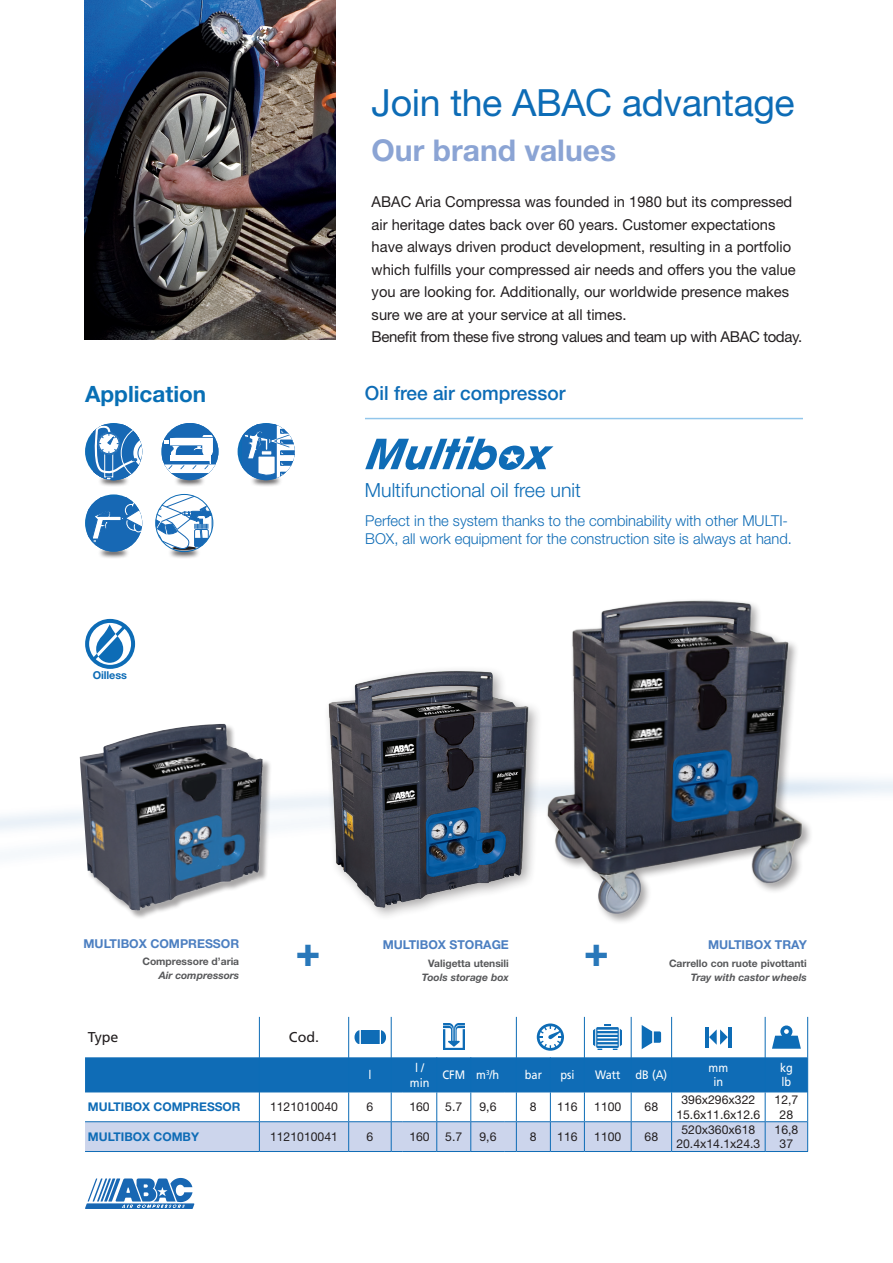
<style>
.page{position:relative;width:893px;height:1263px;background:#fff}
.page>*{position:absolute;margin:0;border:0;box-sizing:border-box;transform-origin:0 0}
.t1{font:900 42px "Frutiger LT Pro";color:#2978ba}
.t2{font:37.5px "Helvetica Neue LT Std";letter-spacing:-.01em;color:#0d6cb6}
.t3{font:700 30px "Helvetica Neue LT Std";color:#8ba4d4}
.t4{font:700 22.5px "Helvetica Neue LT Std";color:#086fb5}
.Tekst{font:300 19.5px "Helvetica Neue LT Std";color:#0d6cb6}
.Tekst-2{font:500 19.5px "Helvetica Neue LT Std";color:#0d6cb6}
.Tekst-3{font:15px/22.5px "Helvetica Neue LT Std";color:#231f20}
.Tekst-4{font:300 15px/18px "Helvetica Neue LT Std";color:#0f6cb6}
.Tekst-5{font:15px "Helvetica Neue LT Std";letter-spacing:-.025em;color:#231f20}
.t5{font:14.25px "Frutiger LT Pro";color:#231f20}
.t6{font:700 12.3px "Helvetica Neue LT Pro";color:#4c7fc1}
.t7{font:12.15px "Helvetica Neue LT Pro";color:#231f20}
.t8{font:12.15px/14.7px "Frutiger LT Pro";color:#fff;text-align:center;scale:.9 1}
.t9{font:700 12px "Helvetica Neue LT Pro";color:#0f6cb6}
.t10{font:700 10.8px "Helvetica Neue LT Std";letter-spacing:-.01em;color:#0d6cb6}
.t11{font:700 10.35px "Helvetica Neue LT Pro";color:#57585a}
.t12{font:italic 700 10.35px "Helvetica Neue LT Pro";color:#57585a}
</style>
<div class="page">
<img style="left:0;top:757px;width:832px;height:353px">
<div style="left:80px;top:724px;width:192px;height:195px;background:#231f20;opacity:.4"></div>
<img style="left:80px;top:724px;width:180px;height:187px">
<hr style="left:348px;top:1017px;width:1px;height:40px;background:#0d6cb6">
<hr style="left:391px;top:1017px;width:1px;height:40px;background:#0d6cb6">
<hr style="left:516px;top:1017px;width:1px;height:40px;background:#0d6cb6">
<hr style="left:584px;top:1017px;width:1px;height:40px;background:#0d6cb6">
<hr style="left:631px;top:1017px;width:1px;height:40px;background:#0d6cb6">
<hr style="left:671px;top:1017px;width:1px;height:40px;background:#0d6cb6">
<hr style="left:765px;top:1017px;width:1px;height:40px;background:#0d6cb6">
<hr style="left:807px;top:1017px;width:1px;height:40px;background:#0d6cb6">
<hr style="left:259px;top:1017px;width:1px;height:40px;background:#0d6cb6">
<svg style="left:85px;top:1057px;width:723px;height:95px"></svg>
<img style="left:355px;top:1030px;width:30px;height:14px">
<img style="left:443px;top:1024px;width:21px;height:26px">
<svg style="left:537px;top:1023px;width:27px;height:28px"></svg>
<img style="left:594px;top:1025px;width:28px;height:24px">
<svg style="left:642px;top:1025px;width:19px;height:24px"></svg>
<hr style="left:706px;top:1027px;width:3px;height:20px;background:#0d6cb6">
<hr style="left:728px;top:1027px;width:3px;height:20px;background:#0d6cb6">
<svg style="left:709px;top:1029px;width:19px;height:16px"></svg>
<svg style="left:772px;top:1025px;width:29px;height:24px"></svg>
<img style="left:520px;top:600px;width:288px;height:332px">
<img style="left:287px;top:657px;width:267px;height:270px">
<svg style="left:85px;top:1178px;width:109px;height:31px"></svg>
<img style="left:85px;top:0;width:251px;height:340px">
<svg style="left:100px;top:552px;width:28px;height:6px"></svg>
<svg style="left:85px;top:494px;width:57px;height:58px"></svg>
<svg style="left:87px;top:497px;width:55px;height:55px"></svg>
<svg style="left:175px;top:475px;width:31px;height:11px"></svg>
<div style="left:162px;top:423px;width:56px;height:57px;background:#1768b4;border-radius:29px"></div>
<div style="left:171px;top:456px;width:40px;height:5px;background:#fff"></div>
<svg style="left:165px;top:435px;width:48px;height:20px"></svg>
<svg style="left:163px;top:461px;width:54px;height:12px"></svg>
<svg style="left:100px;top:480px;width:28px;height:6px"></svg>
<div style="left:85px;top:423px;width:57px;height:57px;background:#0f6cb6;border-radius:50%"></div>
<svg style="left:93px;top:424px;width:49px;height:56px"></svg>
<svg style="left:252px;top:480px;width:29px;height:6px"></svg>
<div style="left:238px;top:423px;width:57px;height:57px;background:#0f6cb6;border-radius:50%"></div>
<svg style="left:242px;top:424px;width:53px;height:56px"></svg>
<svg style="left:170px;top:552px;width:29px;height:6px"></svg>
<svg style="left:156px;top:494px;width:56px;height:58px"></svg>
<div style="left:155px;top:494px;width:58px;height:58px;border:1px solid #0f6cb6;border-radius:50%"></div>
<hr style="left:365px;top:418px;width:438px;height:1px;background:#92c6eb">
<svg style="left:365px;top:436px;width:188px;height:34px"></svg>
<div style="left:85px;top:619px;width:50px;height:50px;border:4px solid #0d6cb6;border-radius:50%"></div>
<svg style="left:92px;top:624px;width:34px;height:39px"></svg>
<p class="t2" style="left:372px;top:80px;width:425px">Join the ABAC advantage</p>
<p class="t3" style="left:372px;top:132px;width:246px">Our brand values</p>
<p class="Tekst-3" style="left:372px;top:190px;width:426px">ABAC Aria Compressa was founded in 1980 but its compressed air heritage dates back over 60 years. Customer expectations have always driven product development, resulting in a portfolio which fulfills your compressed air needs and offers you the value you are looking for. Additionally, our worldwide presence makes sure we are at your service at all times.</p>
<p class="Tekst-5" style="left:372px;top:328px;width:432px">Benefit from these five strong values and team up with ABAC today.</p>
<p class="t4" style="left:85px;top:380px;width:123px">Application</p>
<p class="Tekst-2" style="left:365px;top:381px;width:202px">Oil free air compressor</p>
<p class="Tekst" style="left:365px;top:478px;width:217px">Multifunctional oil free unit</p>
<p class="t10" style="left:93px;top:668px;width:36px">Oilless</p>
<p class="Tekst-4" style="left:365px;top:511px;width:428px">Perfect in the system thanks to the combinability with other MULTI-<br>BOX, all work equipment for the construction site is always at hand.</p>
<p class="t6" style="left:84px;top:936px;width:157px">MULTIBOX COMPRESSOR</p>
<p class="t11" style="left:142px;top:955px;width:98px">Compressore d’aria</p>
<p class="t12" style="left:159px;top:969px;width:82px">Air compressors</p>
<p class="t6" style="left:383px;top:937px;width:128px">MULTIBOX STORAGE</p>
<p class="t11" style="left:428px;top:957px;width:82px">Valigetta utensili</p>
<p class="t12" style="left:422px;top:971px;width:88px">Tools storage box</p>
<p class="t1" style="left:295px;top:926px;width:27px">+</p>
<p class="t1" style="left:584px;top:926px;width:27px">+</p>
<p class="t6" style="left:708px;top:937px;width:100px">MULTIBOX TRAY</p>
<p class="t11" style="left:669px;top:957px;width:139px">Carrello con ruote pivottanti</p>
<p class="t12" style="left:691px;top:971px;width:117px">Tray with castor wheels</p>
<p class="t5" style="left:88px;top:1029px;width:32px">Type</p>
<p class="t5" style="left:289px;top:1029px;width:32px">Cod.</p>
<p class="t8" style="left:368px;top:1068px;width:5px">l</p>
<p class="t8" style="left:410px;top:1060px;width:23px">l / min</p>
<p class="t8" style="left:442px;top:1068px;width:27px">CFM</p>
<p class="t8" style="left:476px;top:1068px;width:27px">m<sup>3</sup>/h</p>
<p class="t8" style="left:525px;top:1068px;width:21px">bar</p>
<p class="t8" style="left:560px;top:1068px;width:17px">psi</p>
<p class="t8" style="left:595px;top:1067px;width:30px">Watt</p>
<p class="t8" style="left:635px;top:1068px;width:37px">dB (A)</p>
<p class="t9" style="left:88px;top:1099px;width:154px">MULTIBOX COMPRESSOR</p>
<p class="t7" style="left:270px;top:1100px;width:69px">1121010040</p>
<p class="t7" style="left:367px;top:1100px;width:8px">6</p>
<p class="t7" style="left:409px;top:1100px;width:22px">160</p>
<p class="t7" style="left:445px;top:1100px;width:18px">5.7</p>
<p class="t7" style="left:479px;top:1100px;width:18px">9,6</p>
<p class="t7" style="left:530px;top:1100px;width:8px">8</p>
<p class="t7" style="left:557px;top:1100px;width:22px">116</p>
<p class="t7" style="left:594px;top:1100px;width:29px">1100</p>
<p class="t7" style="left:645px;top:1100px;width:15px">68</p>
<p class="t9" style="left:88px;top:1129px;width:113px">MULTIBOX COMBY</p>
<p class="t7" style="left:270px;top:1129px;width:69px">1121010041</p>
<p class="t7" style="left:367px;top:1129px;width:8px">6</p>
<p class="t7" style="left:409px;top:1129px;width:22px">160</p>
<p class="t7" style="left:445px;top:1129px;width:18px">5.7</p>
<p class="t7" style="left:479px;top:1129px;width:18px">9,6</p>
<p class="t7" style="left:530px;top:1129px;width:8px">8</p>
<p class="t7" style="left:557px;top:1129px;width:22px">116</p>
<p class="t7" style="left:594px;top:1129px;width:29px">1100</p>
<p class="t7" style="left:645px;top:1129px;width:15px">68</p>
<p class="t8" style="left:709px;top:1060px;width:23px">mm</p>
<p class="t8" style="left:713px;top:1075px;width:12px">in</p>
<p class="t7" style="left:681px;top:1092px;width:75px">396x296x322</p>
<p class="t7" style="left:676px;top:1107px;width:86px">15.6x11.6x12.6</p>
<p class="t7" style="left:681px;top:1122px;width:75px">520x360x618</p>
<p class="t7" style="left:676px;top:1137px;width:86px">20.4x14.1x24.3</p>
<p class="t8" style="left:780px;top:1060px;width:16px">kg</p>
<p class="t8" style="left:781px;top:1075px;width:12px">lb</p>
<p class="t7" style="left:774px;top:1092px;width:25px">12,7</p>
<p class="t7" style="left:780px;top:1107px;width:15px">28</p>
<p class="t7" style="left:774px;top:1122px;width:25px">16,8</p>
<p class="t7" style="left:780px;top:1137px;width:15px">37</p>
</div>
